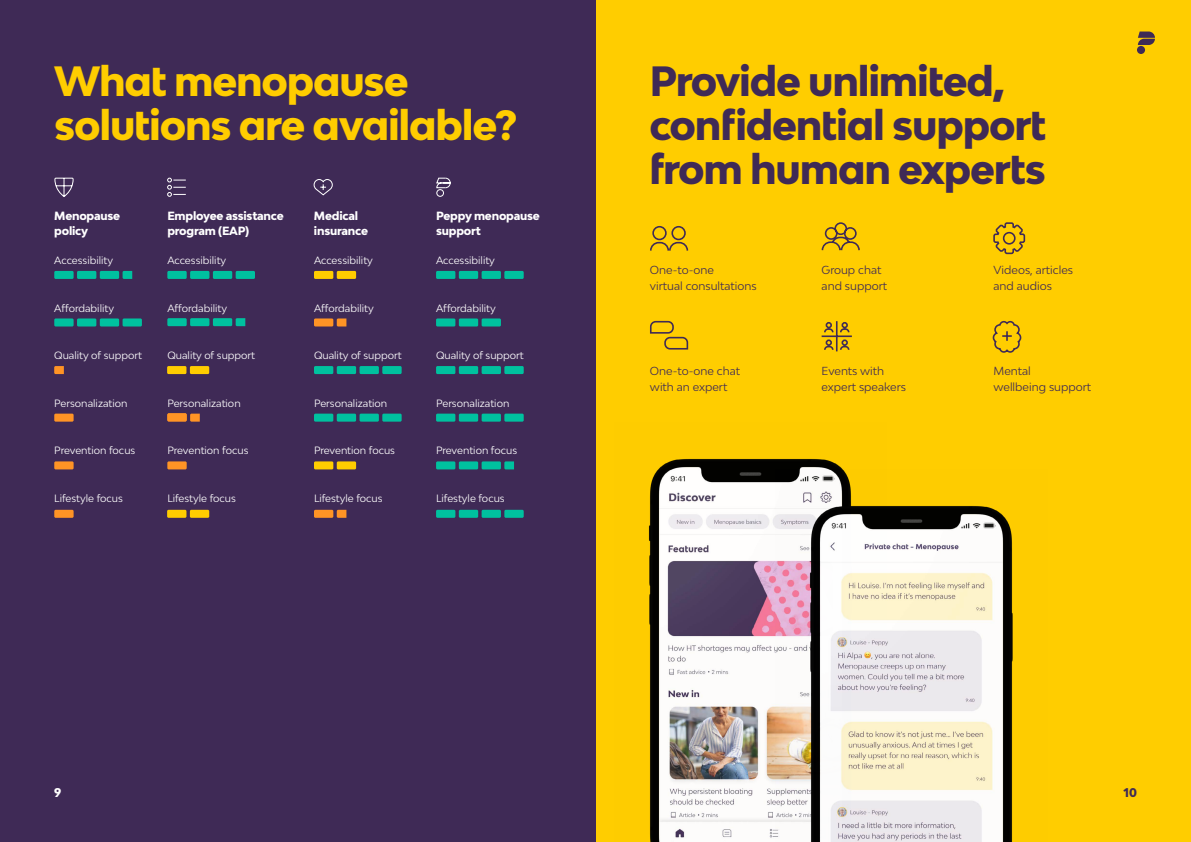
<style>
.page{position:relative;width:1191px;height:842px;background:#fff}
.page>*{position:absolute;margin:0;border:0;box-sizing:border-box;transform-origin:0 0}
.t1{font:800 40px/44px "Bw Modelica SS01";letter-spacing:-.03em;color:#3f2a56}
.t2{font:800 40px/44px "Bw Modelica SS01";letter-spacing:-.03em;color:#ffcd00}
.t3{font:800 12px "Bw Modelica SS01";color:#3f2a56}
.t4{font:800 12px "Bw Modelica SS01";color:#fff}
.t5{font:800 11.2px/15px "Bw Modelica";letter-spacing:-.02em;color:#fff}
.t6{font:11px/16.5px "Bw Modelica";color:#3f2a56}
.t7{font:10px "Bw Modelica";color:#fff}
</style>
<div class="page">
<div style="left:595px;top:0;width:596px;height:842px;background:#ffcd00"></div>
<div style="left:0;top:0;width:595px;height:842px;background:#3f2a56"></div>
<svg style="left:993px;top:222px;width:33px;height:33px"></svg>
<svg style="left:992px;top:320px;width:30px;height:33px"></svg>
<svg style="left:650px;top:226px;width:39px;height:25px"></svg>
<svg style="left:650px;top:320px;width:39px;height:30px"></svg>
<svg style="left:821px;top:321px;width:31px;height:31px"></svg>
<svg style="left:821px;top:222px;width:39px;height:29px"></svg>
<div style="left:167px;top:318px;width:20px;height:8px;background:#00c19f"></div>
<div style="left:190px;top:318px;width:19px;height:8px;background:#00c19f"></div>
<div style="left:213px;top:318px;width:19px;height:8px;background:#00c19f"></div>
<svg style="left:236px;top:318px;width:9px;height:8px"></svg>
<div style="left:436px;top:318px;width:19px;height:8px;background:#00c19f"></div>
<div style="left:459px;top:318px;width:19px;height:8px;background:#00c19f"></div>
<div style="left:481px;top:318px;width:20px;height:8px;background:#00c19f"></div>
<div style="left:54px;top:318px;width:20px;height:8px;background:#00c19f"></div>
<div style="left:77px;top:318px;width:19px;height:8px;background:#00c19f"></div>
<div style="left:100px;top:318px;width:19px;height:8px;background:#00c19f"></div>
<div style="left:123px;top:318px;width:19px;height:8px;background:#00c19f"></div>
<div style="left:314px;top:318px;width:19px;height:8px;background:#ff9425"></div>
<svg style="left:337px;top:318px;width:9px;height:8px"></svg>
<div style="left:54px;top:271px;width:20px;height:8px;background:#00c19f"></div>
<div style="left:77px;top:271px;width:19px;height:8px;background:#00c19f"></div>
<div style="left:100px;top:271px;width:19px;height:8px;background:#00c19f"></div>
<svg style="left:123px;top:271px;width:9px;height:8px"></svg>
<div style="left:167px;top:271px;width:20px;height:8px;background:#00c19f"></div>
<div style="left:190px;top:271px;width:19px;height:8px;background:#00c19f"></div>
<div style="left:213px;top:271px;width:19px;height:8px;background:#00c19f"></div>
<div style="left:236px;top:271px;width:19px;height:8px;background:#00c19f"></div>
<div style="left:436px;top:271px;width:19px;height:8px;background:#00c19f"></div>
<div style="left:459px;top:271px;width:19px;height:8px;background:#00c19f"></div>
<div style="left:481px;top:271px;width:20px;height:8px;background:#00c19f"></div>
<div style="left:504px;top:271px;width:20px;height:8px;background:#00c19f"></div>
<div style="left:314px;top:271px;width:19px;height:8px;background:#ffcd00"></div>
<div style="left:337px;top:271px;width:19px;height:8px;background:#ffcd00"></div>
<svg style="left:54px;top:177px;width:20px;height:20px"></svg>
<svg style="left:167px;top:177px;width:19px;height:20px"></svg>
<svg style="left:436px;top:177px;width:15px;height:20px"></svg>
<svg style="left:313px;top:179px;width:20px;height:17px"></svg>
<div style="left:314px;top:366px;width:19px;height:8px;background:#00c19f"></div>
<div style="left:337px;top:366px;width:19px;height:8px;background:#00c19f"></div>
<div style="left:359px;top:366px;width:20px;height:8px;background:#00c19f"></div>
<div style="left:382px;top:366px;width:20px;height:8px;background:#00c19f"></div>
<div style="left:436px;top:366px;width:19px;height:8px;background:#00c19f"></div>
<div style="left:459px;top:366px;width:19px;height:8px;background:#00c19f"></div>
<div style="left:481px;top:366px;width:20px;height:8px;background:#00c19f"></div>
<div style="left:504px;top:366px;width:20px;height:8px;background:#00c19f"></div>
<div style="left:167px;top:366px;width:19px;height:8px;background:#ffcd00"></div>
<div style="left:190px;top:366px;width:19px;height:8px;background:#ffcd00"></div>
<svg style="left:54px;top:366px;width:10px;height:8px"></svg>
<svg style="left:167px;top:413px;width:20px;height:8px"></svg>
<div style="left:167px;top:414px;width:20px;height:8px;background:#ff9425"></div>
<svg style="left:190px;top:414px;width:10px;height:8px"></svg>
<div style="left:314px;top:414px;width:19px;height:8px;background:#00c19f"></div>
<div style="left:337px;top:414px;width:19px;height:8px;background:#00c19f"></div>
<div style="left:359px;top:414px;width:20px;height:8px;background:#00c19f"></div>
<div style="left:382px;top:414px;width:20px;height:8px;background:#00c19f"></div>
<div style="left:436px;top:414px;width:19px;height:8px;background:#00c19f"></div>
<div style="left:459px;top:414px;width:19px;height:8px;background:#00c19f"></div>
<div style="left:481px;top:414px;width:20px;height:8px;background:#00c19f"></div>
<div style="left:504px;top:414px;width:20px;height:8px;background:#00c19f"></div>
<div style="left:54px;top:414px;width:20px;height:8px;background:#ff9425"></div>
<div style="left:436px;top:461px;width:19px;height:8px;background:#00c19f"></div>
<div style="left:459px;top:461px;width:19px;height:8px;background:#00c19f"></div>
<div style="left:481px;top:461px;width:20px;height:8px;background:#00c19f"></div>
<svg style="left:504px;top:461px;width:10px;height:8px"></svg>
<div style="left:167px;top:461px;width:20px;height:8px;background:#ff9425"></div>
<div style="left:314px;top:461px;width:19px;height:8px;background:#ffcd00"></div>
<div style="left:337px;top:461px;width:19px;height:8px;background:#ffcd00"></div>
<div style="left:54px;top:461px;width:20px;height:8px;background:#ff9425"></div>
<div style="left:436px;top:510px;width:19px;height:8px;background:#00c19f"></div>
<div style="left:459px;top:510px;width:19px;height:8px;background:#00c19f"></div>
<div style="left:481px;top:510px;width:20px;height:8px;background:#00c19f"></div>
<div style="left:504px;top:510px;width:20px;height:8px;background:#00c19f"></div>
<div style="left:314px;top:510px;width:19px;height:8px;background:#ff9425"></div>
<svg style="left:337px;top:510px;width:9px;height:8px"></svg>
<div style="left:167px;top:510px;width:19px;height:8px;background:#ffcd00"></div>
<div style="left:190px;top:510px;width:19px;height:8px;background:#ffcd00"></div>
<div style="left:54px;top:510px;width:20px;height:8px;background:#ff9425"></div>
<img style="left:648px;top:458px;width:195px;height:384px">
<img style="left:775px;top:470px;width:238px;height:372px">
<svg style="left:1137px;top:32px;width:18px;height:13px"></svg>
<div style="left:1137px;top:46px;width:8px;height:8px;background:#3f2a56;border-radius:50%"></div>
<h1 class="t2" style="left:54px;top:59px;width:465px">What menopause solutions are available?</h1>
<p class="t5" style="left:167px;top:208px;width:118px">Employee assistance program (EAP)</p>
<p class="t5" style="left:314px;top:208px;width:56px">Medical insurance</p>
<p class="t5" style="left:54px;top:208px;width:68px">Menopause policy</p>
<p class="t5" style="left:436px;top:208px;width:105px">Peppy menopause support</p>
<p class="t7" style="left:54px;top:254px;width:60px">Accessibility</p>
<p class="t7" style="left:167px;top:254px;width:60px">Accessibility</p>
<p class="t7" style="left:314px;top:254px;width:60px">Accessibility</p>
<p class="t7" style="left:436px;top:254px;width:60px">Accessibility</p>
<p class="t7" style="left:54px;top:301px;width:61px">Affordability</p>
<p class="t7" style="left:167px;top:301px;width:61px">Affordability</p>
<p class="t7" style="left:314px;top:301px;width:61px">Affordability</p>
<p class="t7" style="left:436px;top:301px;width:61px">Affordability</p>
<p class="t7" style="left:54px;top:349px;width:89px">Quality of support</p>
<p class="t7" style="left:167px;top:349px;width:89px">Quality of support</p>
<p class="t7" style="left:314px;top:349px;width:89px">Quality of support</p>
<p class="t7" style="left:436px;top:349px;width:89px">Quality of support</p>
<p class="t7" style="left:54px;top:396px;width:75px">Personalization</p>
<p class="t7" style="left:167px;top:396px;width:75px">Personalization</p>
<p class="t7" style="left:314px;top:396px;width:75px">Personalization</p>
<p class="t7" style="left:436px;top:396px;width:75px">Personalization</p>
<p class="t7" style="left:54px;top:444px;width:83px">Prevention focus</p>
<p class="t7" style="left:167px;top:444px;width:83px">Prevention focus</p>
<p class="t7" style="left:314px;top:444px;width:83px">Prevention focus</p>
<p class="t7" style="left:436px;top:444px;width:83px">Prevention focus</p>
<p class="t7" style="left:54px;top:492px;width:70px">Lifestyle focus</p>
<p class="t7" style="left:167px;top:492px;width:70px">Lifestyle focus</p>
<p class="t7" style="left:314px;top:492px;width:70px">Lifestyle focus</p>
<p class="t7" style="left:436px;top:492px;width:70px">Lifestyle focus</p>
<h1 class="t1" style="left:649px;top:59px;width:398px">Provide unlimited, confidential support from human experts</h1>
<p class="t6" style="left:650px;top:261px;width:108px">One-to-one<br>virtual consultations</p>
<p class="t6" style="left:650px;top:362px;width:92px">One-to-one chat with an expert</p>
<p class="t6" style="left:821px;top:261px;width:67px">Group chat and support</p>
<p class="t6" style="left:993px;top:261px;width:81px">Videos, articles and audios</p>
<p class="t6" style="left:821px;top:362px;width:86px">Events with expert speakers</p>
<p class="t6" style="left:993px;top:362px;width:99px">Mental<br>wellbeing support</p>
<p class="t4" style="left:54px;top:785px;width:9px">9</p>
<p class="t3" style="left:1123px;top:785px;width:15px">10</p>
</div>
